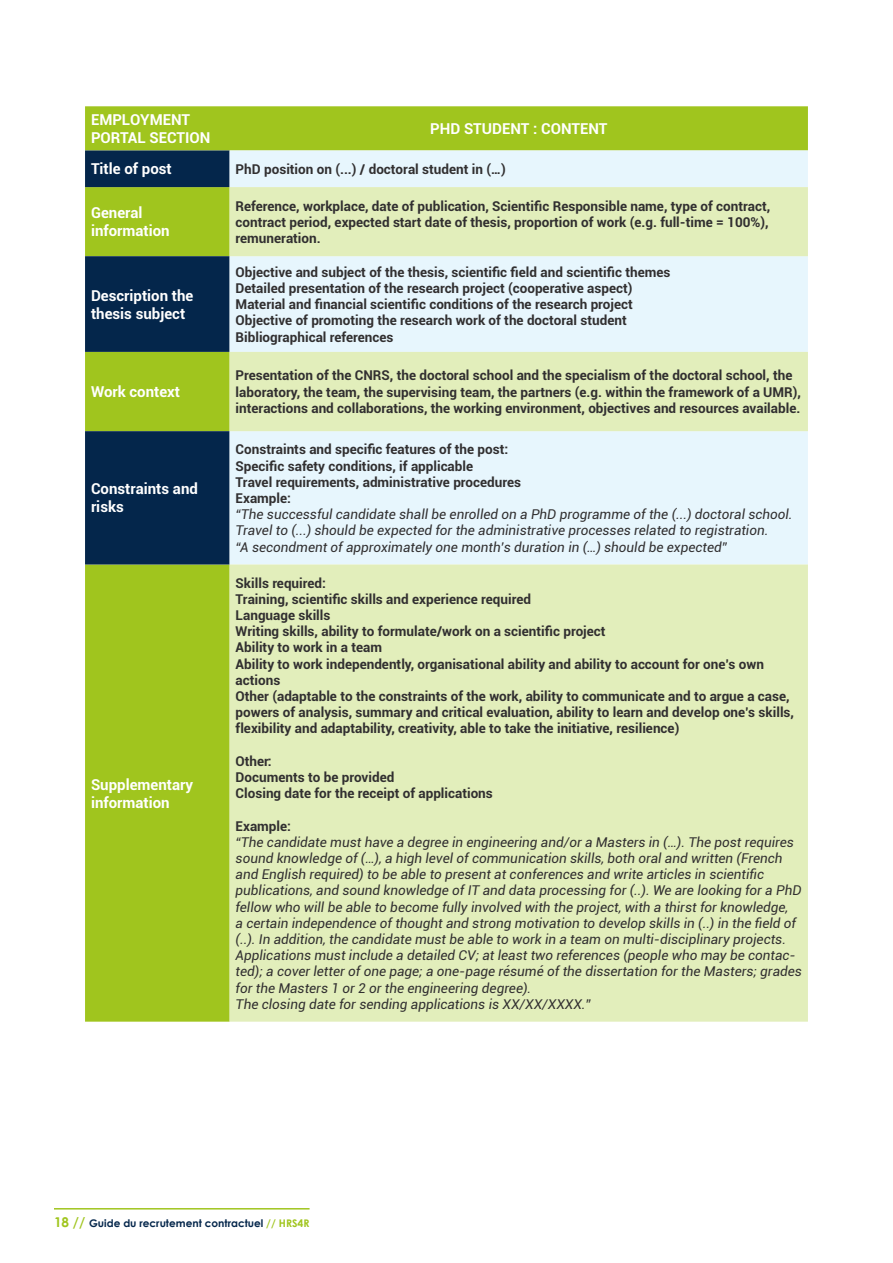
<style>
.page{position:relative;width:893px;height:1263px;background:#fff}
.page>*{position:absolute;margin:0;border:0;box-sizing:border-box;transform-origin:0 0}
.t1{font:700 15px/18px "Roboto";color:#fff}
.t2{font:700 13.5px/16.2px "Roboto";color:#312f30}
.t3{font:italic 13.5px/16.2px "Roboto";color:#312f30}
.t4{font:700 10.5px "Century Gothic";color:#04264b}
.s1{font-size:13.5px;color:#a0c51e}
.s2{color:#a0c51e}
</style>
<div class="page">
<hr style="left:54px;top:1208px;width:256px;height:1px;background:#a0c51e">
<div style="left:85px;top:106px;width:723px;height:916px;background:#a0c51e"></div>
<svg style="left:85px;top:150px;width:145px;height:414px;background:#3c5f3b"></svg>
<div style="left:230px;top:150px;width:578px;height:37px;background:#e7f6fd"></div>
<svg style="left:230px;top:187px;width:578px;height:835px;background:#e3f0cd"></svg>
<p class="t1" style="left:91px;top:110px;width:101px">EMPLOYMENT</p>
<p class="t1" style="left:91px;top:128px;width:121px">PORTAL SECTION</p>
<p class="t1" style="left:430px;top:119px;width:179px">PHD STUDENT : CONTENT</p>
<p class="t1" style="left:91px;top:159px;width:82px">Title of post</p>
<p class="t2" style="left:236px;top:160px;width:272px">PhD position on (...) / doctoral student in (…)</p>
<p class="t1" style="left:91px;top:203px;width:80px">General information</p>
<p class="t2" style="left:236px;top:197px;width:536px;text-align:justify">Reference, workplace, date of publication, Scientific Responsible name, type of contract, contract period, expected start date of thesis, proportion of work (e.g. full-time = 100%), remuneration.</p>
<p class="t1" style="left:91px;top:286px;width:104px">Description the thesis subject</p>
<p class="t1" style="left:91px;top:382px;width:91px">Work context</p>
<p class="t1" style="left:91px;top:479px;width:108px">Constraints and risks</p>
<p class="t1" style="left:91px;top:775px;width:104px">Supplementary information</p>
<p class="t2" style="left:236px;top:263px;width:436px">Objective and subject of the thesis, scientific field and scientific themes</p>
<p class="t2" style="left:236px;top:279px;width:398px">Detailed presentation of the research project (cooperative aspect)</p>
<p class="t2" style="left:236px;top:296px;width:399px">Material and financial scientific conditions of the research project</p>
<p class="t2" style="left:236px;top:312px;width:393px">Objective of promoting the research work of the doctoral student</p>
<p class="t2" style="left:236px;top:328px;width:159px">Bibliographical references</p>
<p class="t2" style="left:236px;top:367px;width:567px">Presentation of the CNRS, the doctoral school and the specialism of the doctoral school, the laboratory, the team, the supervising team, the partners (e.g. within the framework of a UMR), interactions and collaborations, the working environment, objectives and resources available.</p>
<p class="t2" style="left:236px;top:441px;width:274px">Constraints and specific features of the post:</p>
<p class="t2" style="left:236px;top:457px;width:239px">Specific safety conditions, if applicable</p>
<p class="t2" style="left:236px;top:473px;width:287px">Travel requirements, administrative procedures</p>
<p class="t2" style="left:236px;top:489px;width:57px">Example:</p>
<p class="t3" style="left:236px;top:506px;width:558px">“The successful candidate shall be enrolled on a PhD programme of the (...) doctoral school.<br>Travel to (...) should be expected for the administrative processes related to registration.</p>
<p class="t3" style="left:236px;top:538px;width:493px">“A secondment of approximately one month’s duration in (…) should be expected”</p>
<p class="t2" style="left:236px;top:574px;width:92px">Skills required:</p>
<p class="t2" style="left:236px;top:590px;width:297px">Training, scientific skills and experience required</p>
<p class="t2" style="left:236px;top:606px;width:96px">Language skills</p>
<p class="t2" style="left:236px;top:623px;width:371px">Writing skills, ability to formulate/work on a scientific project</p>
<p class="t2" style="left:236px;top:639px;width:148px">Ability to work in a team</p>
<p class="t2" style="left:236px;top:655px;width:530px">Ability to work independently, organisational ability and ability to account for one’s own actions</p>
<p class="t2" style="left:236px;top:687px;width:560px">Other (adaptable to the constraints of the work, ability to communicate and to argue a case, powers of analysis, summary and critical evaluation, ability to learn and develop one’s skills, flexibility and adaptability, creativity, able to take the initiative, resilience)</p>
<p class="t2" style="left:236px;top:752px;width:38px">Other:</p>
<p class="t2" style="left:236px;top:768px;width:160px">Documents to be provided</p>
<p class="t2" style="left:236px;top:785px;width:259px">Closing date for the receipt of applications</p>
<p class="t2" style="left:236px;top:817px;width:57px">Example:</p>
<p class="t3" style="left:236px;top:833px;width:567px">“The candidate must have a degree in engineering and/or a Masters in (…). The post requires sound knowledge of (…), a high level of communication skills, both oral and written (French and English required) to be able to present at conferences and write articles in scientific publications, and sound knowledge of IT and data processing for (..). We are looking for a PhD fellow who will be able to become fully involved with the project, with a thirst for knowledge,<br>a certain independence of thought and strong motivation to develop skills in (..) in the field of (..). In addition, the candidate must be able to work in a team on multi-disciplinary projects.</p>
<p class="t3" style="left:236px;top:947px;width:568px">Applications must include a detailed CV; at least two references (people who may be contac&shy;ted); a cover letter of one page; a one-page résumé of the dissertation for the Masters; grades for the Masters 1 or 2 or the engineering degree).</p>
<p class="t3" style="left:236px;top:995px;width:356px">The closing date for sending applications is XX/XX/XXXX.”</p>
<p class="t4" style="left:54px;top:1215px;width:257px"><span class="s1">18 //</span> Guide du recrutement contractuel <span class="s2">// HRS4R</span></p>
</div>
